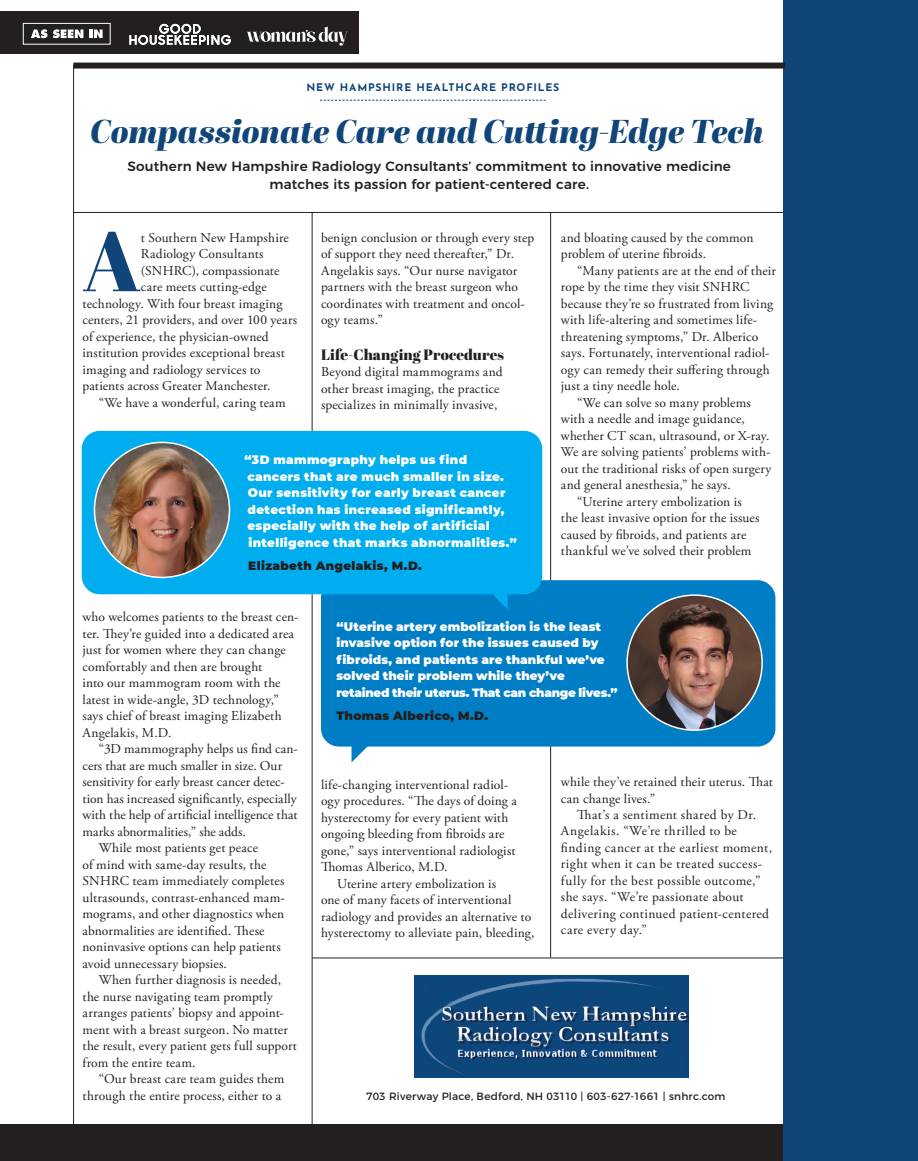
<style>
.page{position:relative;width:918px;height:1161px;background:#fff}
.page>*{position:absolute;margin:0;border:0;box-sizing:border-box;transform-origin:0 0}
.t1{font:84.15px "Abril Fatface";color:#10457a}
.t2{font:italic 33px "Abril Fatface";letter-spacing:-.005em;color:#10457a}
.t3{font:15px "Abril Fatface";letter-spacing:.005em;color:#231f20}
.t4{font:13.5px/16.5px "Adobe Garamond Pro";letter-spacing:.01em;color:#231f20}
.t5{font:13.5px/16.5px "Adobe Garamond Pro";letter-spacing:.03em;color:#231f20}
.t6{font:500 13.5px/18px "Montserrat";letter-spacing:.01em;color:#231f20;text-align:center}
.t7{font:900 12px/16.5px "Montserrat";letter-spacing:.025em;color:#fff}
.t8{font:900 12px/16.5px "Montserrat";letter-spacing:.005em;color:#fff}
.t9{font:900 12px "Montserrat";letter-spacing:.03em;color:#231f20}
.t10{font:10.5px "Montserrat";letter-spacing:.015em;color:#231f20}
.t11{font:700 10.5px "Josefin Sans";letter-spacing:.08em;color:#10457a}
</style>
<div class="page">
<div style="left:0;top:1124px;width:833px;height:37px;background:#231f20"></div>
<div style="left:783px;top:0;width:135px;height:1161px;background:#10457a"></div>
<img style="left:415px;top:975px;width:274px;height:103px">
<svg style="left:320px;top:100px;width:226px;height:1px"></svg>
<hr style="left:312px;top:212px;width:1px;height:924px;background:#231f20">
<hr style="left:73px;top:65px;width:1px;height:1060px;background:#231f20">
<div style="left:73px;top:63px;width:712px;height:6px;background:#231f20"></div>
<hr style="left:73px;top:212px;width:710px;height:1px;background:#231f20">
<hr style="left:550px;top:212px;width:1px;height:745px;background:#231f20">
<hr style="left:312px;top:958px;width:471px;height:1px;background:#231f20">
<div style="left:321px;top:580px;width:454px;height:167px;background:#007ec5;border-radius:18px"></div>
<div style="left:82px;top:431px;width:460px;height:163px;background:#00aeef;border-radius:18px"></div>
<svg style="left:478px;top:594px;width:30px;height:15px"></svg>
<svg style="left:352px;top:746px;width:29px;height:16px"></svg>
<img style="left:627px;top:595px;width:135px;height:135px;border-radius:68px">
<img style="left:94px;top:442px;width:136px;height:135px;border-radius:68px">
<div style="left:0;top:11px;width:358px;height:43px;background:#231f20"></div>
<svg style="left:129px;top:24px;width:102px;height:21px"></svg>
<svg style="left:31px;top:29px;width:52px;height:9px"></svg>
<svg style="left:90px;top:30px;width:13px;height:8px"></svg>
<div style="left:23px;top:23px;width:88px;height:22px;border:1px solid #fff"></div>
<svg style="left:246px;top:26px;width:102px;height:20px"></svg>
<p class="t11" style="left:306px;top:78px;width:255px">NEW HAMPSHIRE HEALTHCARE PROFILES</p>
<h2 class="t2" style="left:90px;top:108px;width:675px">Compassionate Care and Cutting-Edge Tech</h2>
<p class="t6" style="left:128px;top:156px;width:605px">Southern New Hampshire Radiology Consultants’ commitment to innovative medicine matches its passion for patient-centered care.</p>
<h1 class="t1" style="left:82px;top:202px;width:60px">A</h1>
<p class="t4" style="left:141px;top:230px;width:150px">t Southern New Hampshire</p>
<p class="t4" style="left:141px;top:246px;width:124px">Radiology Consultants</p>
<p class="t4" style="left:141px;top:263px;width:140px">(SNHRC), compassionate</p>
<p class="t4" style="left:141px;top:279px;width:127px">care meets cutting-edge</p>
<p class="t4" style="left:83px;top:296px;width:201px">technology. With four breast imaging</p>
<p class="t4" style="left:83px;top:312px;width:216px">centers, 21 providers, and over 100 years</p>
<p class="t4" style="left:83px;top:329px;width:188px">of experience, the physician-owned</p>
<p class="t4" style="left:83px;top:345px;width:204px">institution provides exceptional breast</p>
<p class="t4" style="left:83px;top:362px;width:180px">imaging and radiology services to</p>
<p class="t4" style="left:83px;top:378px;width:190px">patients across Greater Manchester.</p>
<p class="t4" style="left:99px;top:395px;width:189px">“We have a wonderful, caring team</p>
<p class="t4" style="left:321px;top:230px;width:215px">benign conclusion or through every step of support they need thereafter,” Dr.<br>Angelakis says. “Our nurse navigator partners with the breast surgeon who coordinates with treatment and oncol&shy;ogy teams.”</p>
<p class="t3" style="left:321px;top:344px;width:185px">Life-Changing Procedures</p>
<p class="t4" style="left:321px;top:364px;width:183px">Beyond digital mammograms and other breast imaging, the practice specializes in minimally invasive,</p>
<p class="t7" style="left:244px;top:451px;width:274px">“3D mammography helps us find cancers that are much smaller in size.<br>Our sensitivity for early breast cancer detection has increased significantly, especially with the help of artificial intelligence that marks abnormalities.”</p>
<p class="t9" style="left:248px;top:557px;width:175px">Elizabeth Angelakis, M.D.</p>
<p class="t4" style="left:561px;top:230px;width:194px">and bloating caused by the common problem of uterine fibroids.</p>
<p class="t4" style="left:577px;top:263px;width:200px">“Many patients are at the end of their</p>
<p class="t4" style="left:561px;top:279px;width:190px">rope by the time they visit SNHRC</p>
<p class="t4" style="left:561px;top:296px;width:214px">because they’re so frustrated from living</p>
<p class="t4" style="left:561px;top:312px;width:198px">with life-altering and sometimes life-</p>
<p class="t4" style="left:561px;top:328px;width:199px">threatening symptoms,” Dr. Alberico</p>
<p class="t4" style="left:561px;top:345px;width:210px">says. Fortunately, interventional radiol-</p>
<p class="t4" style="left:561px;top:361px;width:210px">ogy can remedy their suffering through</p>
<p class="t4" style="left:561px;top:378px;width:120px">just a tiny needle hole.</p>
<p class="t4" style="left:577px;top:394px;width:175px">“We can solve so many problems</p>
<p class="t4" style="left:561px;top:411px;width:185px">with a needle and image guidance,</p>
<p class="t4" style="left:561px;top:427px;width:210px">whether CT scan, ultrasound, or X-ray.</p>
<p class="t4" style="left:561px;top:444px;width:211px">We are solving patients’ problems with-</p>
<p class="t4" style="left:561px;top:460px;width:212px">out the traditional risks of open surgery</p>
<p class="t4" style="left:561px;top:477px;width:171px">and general anesthesia,” he says.</p>
<p class="t4" style="left:577px;top:493px;width:166px">“Uterine artery embolization is</p>
<p class="t4" style="left:561px;top:510px;width:200px">the least invasive option for the issues</p>
<p class="t4" style="left:561px;top:526px;width:187px">caused by fibroids, and patients are</p>
<p class="t4" style="left:561px;top:543px;width:192px">thankful we’ve solved their problem</p>
<p class="t4" style="left:83px;top:609px;width:218px">who welcomes patients to the breast cen&shy;ter. They’re guided into a dedicated area just for women where they can change comfortably and then are brought<br>into our mammogram room with the latest in wide-angle, 3D technology,” says chief of breast imaging Elizabeth Angelakis, M.D.</p>
<p class="t4" style="left:99px;top:741px;width:201px">“3D mammography helps us find can-</p>
<p class="t4" style="left:83px;top:758px;width:201px">cers that are much smaller in size. Our</p>
<p class="t4" style="left:83px;top:774px;width:204px">sensitivity for early breast cancer detec-</p>
<p class="t4" style="left:83px;top:791px;width:216px">tion has increased significantly, especially</p>
<p class="t4" style="left:83px;top:807px;width:217px">with the help of artificial intelligence that</p>
<p class="t4" style="left:83px;top:824px;width:165px">marks abnormalities,” she adds.</p>
<p class="t4" style="left:99px;top:840px;width:161px">While most patients get peace</p>
<p class="t4" style="left:83px;top:857px;width:185px">of mind with same-day results, the</p>
<p class="t4" style="left:83px;top:873px;width:203px">SNHRC team immediately completes</p>
<p class="t4" style="left:83px;top:890px;width:204px">ultrasounds, contrast-enhanced mam-</p>
<p class="t4" style="left:83px;top:906px;width:203px">mograms, and other diagnostics when</p>
<p class="t4" style="left:83px;top:923px;width:184px">abnormalities are identified. These</p>
<p class="t4" style="left:83px;top:939px;width:200px">noninvasive options can help patients</p>
<p class="t4" style="left:83px;top:956px;width:146px">avoid unnecessary biopsies.</p>
<p class="t4" style="left:99px;top:972px;width:184px">When further diagnosis is needed,</p>
<p class="t4" style="left:83px;top:989px;width:192px">the nurse navigating team promptly</p>
<p class="t4" style="left:83px;top:1005px;width:203px">arranges patients’ biopsy and appoint-</p>
<p class="t4" style="left:83px;top:1022px;width:207px">ment with a breast surgeon. No matter</p>
<p class="t4" style="left:83px;top:1038px;width:216px">the result, every patient gets full support</p>
<p class="t4" style="left:83px;top:1055px;width:115px">from the entire team.</p>
<p class="t4" style="left:99px;top:1071px;width:187px">“Our breast care team guides them</p>
<p class="t4" style="left:83px;top:1088px;width:200px">through the entire process, either to a</p>
<p class="t8" style="left:336px;top:617px;width:283px">“Uterine artery embolization is the least invasive option for the issues caused by fibroids, and patients are thankful we’ve solved their problem while they’ve retained their uterus. That can change lives.”</p>
<p class="t9" style="left:336px;top:707px;width:153px">Thomas Alberico, M.D.</p>
<p class="t4" style="left:321px;top:777px;width:189px">life-changing interventional radiol-</p>
<p class="t4" style="left:321px;top:793px;width:197px">ogy procedures. “The days of doing a</p>
<p class="t4" style="left:321px;top:810px;width:189px">hysterectomy for every patient with</p>
<p class="t4" style="left:321px;top:826px;width:185px">ongoing bleeding from fibroids are</p>
<p class="t4" style="left:321px;top:843px;width:196px">gone,” says interventional radiologist</p>
<p class="t4" style="left:321px;top:859px;width:128px">Thomas Alberico, M.D.</p>
<p class="t4" style="left:337px;top:876px;width:161px">Uterine artery embolization is</p>
<p class="t4" style="left:321px;top:892px;width:192px">one of many facets of interventional</p>
<p class="t4" style="left:321px;top:909px;width:212px">radiology and provides an alternative to</p>
<p class="t4" style="left:321px;top:925px;width:215px">hysterectomy to alleviate pain, bleeding,</p>
<p class="t4" style="left:561px;top:774px;width:214px">while they’ve retained their uterus. That can change lives.”</p>
<p class="t5" style="left:561px;top:807px;width:213px;text-indent:16px">That’s a sentiment shared by Dr.<br>Angelakis. “We’re thrilled to be finding cancer at the earliest moment, right when it can be treated success&shy;fully for the best possible outcome,” she says. “We’re passionate about delivering continued patient-centered care every day.”</p>
<p class="t10" style="left:366px;top:1088px;width:361px">703 Riverway Place, Bedford, NH 03110 | 603-627-1661 | snhrc.com</p>
</div>
